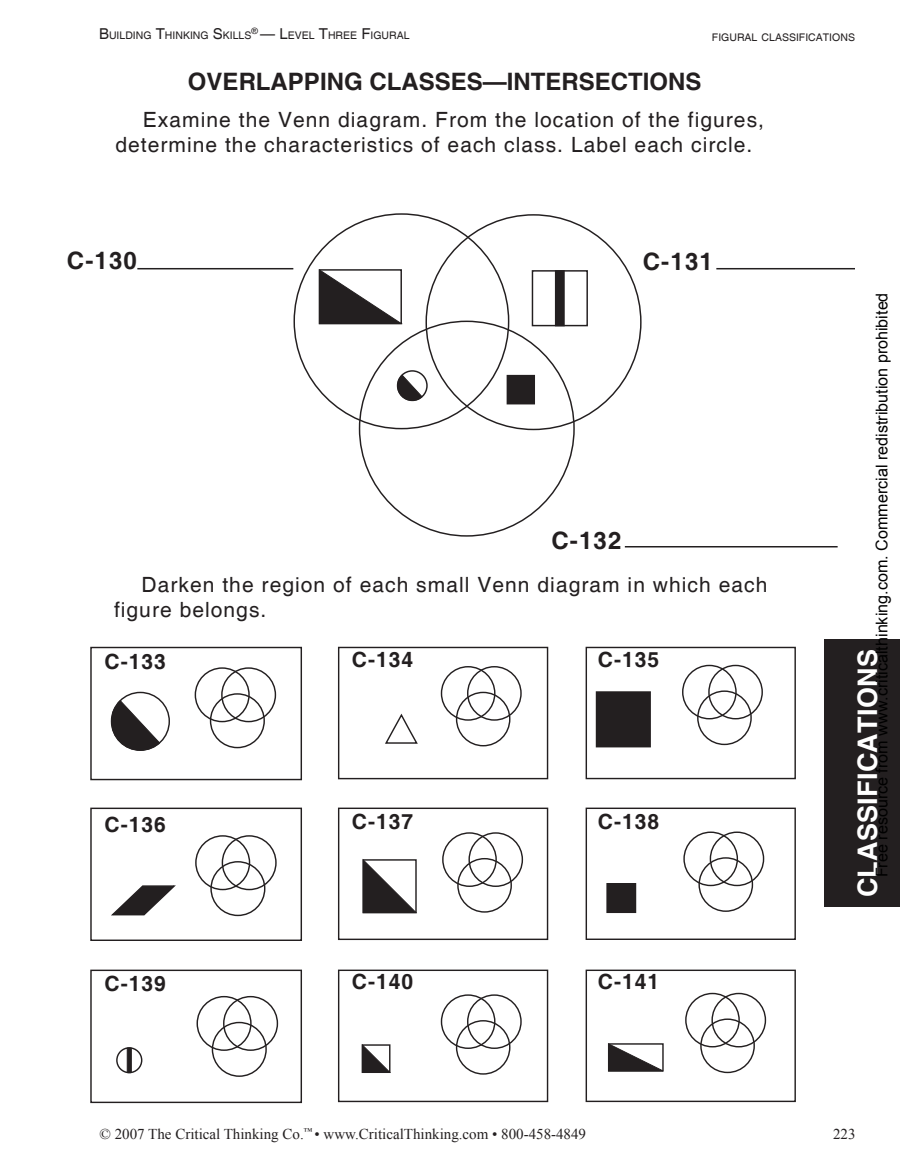
<style>
.page{position:relative;width:900px;height:1170px;background:#fff}
.page>*{position:absolute;margin:0;border:0;box-sizing:border-box;transform-origin:0 0}
.t1{font:700 27px "Helvetica";letter-spacing:.01em;color:#fff}
.t2{font:700 24px "Helvetica";color:#231f20}
.t3{font:21px/25.2px "Helvetica";letter-spacing:.05em;color:#231f20}
.t4{font:700 21px "Helvetica";letter-spacing:.05em;color:#231f20}
.t5{font:16.2px "Arial";color:#000}
.t6{font:15px "Times New Roman";color:#231f20}
.t7{font:10.5px "Helvetica";color:#231f20}
.s1{font-size:15px}
</style>
<div class="page">
<div style="left:824px;top:639px;width:76px;height:268px;background:#231f20"></div>
<div style="left:195px;top:835px;width:55px;height:55px;border:1px solid #231f20;border-radius:50%"></div>
<div style="left:222px;top:835px;width:55px;height:55px;border:1px solid #231f20;border-radius:50%"></div>
<div style="left:210px;top:861px;width:55px;height:55px;border:1px solid #231f20;border-radius:50%"></div>
<div style="left:90px;top:808px;width:212px;height:133px;border:1px solid #231f20"></div>
<svg style="left:111px;top:885px;width:65px;height:31px"></svg>
<div style="left:442px;top:832px;width:55px;height:55px;border:1px solid #231f20;border-radius:50%"></div>
<div style="left:468px;top:832px;width:55px;height:55px;border:1px solid #231f20;border-radius:50%"></div>
<div style="left:457px;top:858px;width:55px;height:55px;border:1px solid #231f20;border-radius:50%"></div>
<div style="left:338px;top:808px;width:210px;height:132px;border:1px solid #231f20"></div>
<svg style="left:363px;top:859px;width:54px;height:54px"></svg>
<div style="left:683px;top:832px;width:55px;height:54px;border:1px solid #231f20;border-radius:50%"></div>
<div style="left:710px;top:832px;width:54px;height:54px;border:1px solid #231f20;border-radius:50%"></div>
<div style="left:698px;top:857px;width:55px;height:55px;border:1px solid #231f20;border-radius:50%"></div>
<div style="left:586px;top:808px;width:210px;height:132px;border:1px solid #231f20"></div>
<div style="left:607px;top:884px;width:29px;height:28px;background:#231f20"></div>
<div style="left:606px;top:883px;width:30px;height:30px;border:1px solid #231f20"></div>
<div style="left:441px;top:994px;width:55px;height:55px;border:1px solid #231f20;border-radius:50%"></div>
<div style="left:467px;top:994px;width:55px;height:55px;border:1px solid #231f20;border-radius:50%"></div>
<div style="left:456px;top:1020px;width:54px;height:55px;border:1px solid #231f20;border-radius:50%"></div>
<div style="left:338px;top:970px;width:210px;height:132px;border:1px solid #231f20"></div>
<svg style="left:362px;top:1045px;width:29px;height:28px"></svg>
<div style="left:685px;top:993px;width:55px;height:54px;border:1px solid #231f20;border-radius:50%"></div>
<div style="left:711px;top:993px;width:55px;height:54px;border:1px solid #231f20;border-radius:50%"></div>
<div style="left:700px;top:1018px;width:55px;height:55px;border:1px solid #231f20;border-radius:50%"></div>
<div style="left:586px;top:970px;width:210px;height:132px;border:1px solid #231f20"></div>
<div style="left:608px;top:1043px;width:56px;height:29px;border:1px solid #231f20"></div>
<svg style="left:608px;top:1044px;width:56px;height:27px"></svg>
<div style="left:197px;top:996px;width:55px;height:55px;border:1px solid #231f20;border-radius:50%"></div>
<div style="left:223px;top:996px;width:55px;height:55px;border:1px solid #231f20;border-radius:50%"></div>
<div style="left:212px;top:1022px;width:55px;height:55px;border:1px solid #231f20;border-radius:50%"></div>
<div style="left:90px;top:970px;width:212px;height:133px;border:1px solid #231f20"></div>
<div style="left:116px;top:1047px;width:26px;height:26px;border:1px solid #231f20;border-radius:50%"></div>
<svg style="left:127px;top:1048px;width:5px;height:25px"></svg>
<svg style="left:319px;top:269px;width:83px;height:55px"></svg>
<div style="left:532px;top:270px;width:56px;height:56px;border:1px solid #231f20"></div>
<div style="left:556px;top:271px;width:8px;height:55px;background:#231f20"></div>
<div style="left:555px;top:270px;width:10px;height:56px;border:1px solid #231f20"></div>
<div style="left:397px;top:370px;width:31px;height:31px;border:1px solid #231f20;border-radius:50%"></div>
<svg style="left:397px;top:375px;width:25px;height:26px"></svg>
<div style="left:507px;top:376px;width:27px;height:28px;background:#231f20"></div>
<div style="left:507px;top:375px;width:28px;height:29px;border:1px solid #231f20"></div>
<div style="left:195px;top:667px;width:55px;height:55px;border:1px solid #231f20;border-radius:50%"></div>
<div style="left:221px;top:667px;width:55px;height:55px;border:1px solid #231f20;border-radius:50%"></div>
<div style="left:210px;top:693px;width:55px;height:55px;border:1px solid #231f20;border-radius:50%"></div>
<div style="left:90px;top:647px;width:212px;height:133px;border:1px solid #231f20"></div>
<svg style="left:111px;top:700px;width:49px;height:51px"></svg>
<div style="left:441px;top:666px;width:55px;height:55px;border:1px solid #231f20;border-radius:50%"></div>
<div style="left:467px;top:666px;width:55px;height:55px;border:1px solid #231f20;border-radius:50%"></div>
<div style="left:456px;top:692px;width:54px;height:54px;border:1px solid #231f20;border-radius:50%"></div>
<div style="left:338px;top:647px;width:210px;height:132px;border:1px solid #231f20"></div>
<svg style="left:385px;top:713px;width:33px;height:31px"></svg>
<div style="left:682px;top:665px;width:55px;height:54px;border:1px solid #231f20;border-radius:50%"></div>
<div style="left:708px;top:665px;width:55px;height:54px;border:1px solid #231f20;border-radius:50%"></div>
<div style="left:697px;top:690px;width:55px;height:55px;border:1px solid #231f20;border-radius:50%"></div>
<div style="left:586px;top:647px;width:210px;height:132px;border:1px solid #231f20"></div>
<div style="left:597px;top:692px;width:53px;height:55px;background:#231f20"></div>
<div style="left:596px;top:691px;width:55px;height:56px;border:1px solid #231f20"></div>
<hr style="left:137px;top:268px;width:156px;height:1px;background:#231f20">
<hr style="left:716px;top:268px;width:139px;height:1px;background:#231f20">
<hr style="left:625px;top:546px;width:213px;height:2px;background:#231f20">
<p class="t7" style="left:99px;top:29px;width:312px"><span class="s1">B</span>UILDING <span class="s1">T</span>HINKING <span class="s1">S</span>KILLS<sup>®</sup> <span class="s1">— L</span>EVEL <span class="s1">T</span>HREE <span class="s1">F</span>IGURAL</p>
<p class="t7" style="left:712px;top:31px;width:144px">FIGURAL CLASSIFICATIONS</p>
<p class="t2" style="left:188px;top:67px;width:515px">OVERLAPPING CLASSES—INTERSECTIONS</p>
<p class="t3" style="left:115px;top:108px;width:650px;text-indent:28px">Examine the Venn diagram. From the location of the figures, determine the characteristics of each class. Label each circle.</p>
<p class="t2" style="left:67px;top:246px;width:72px">C-130</p>
<p class="t2" style="left:643px;top:247px;width:72px">C-131</p>
<p class="t2" style="left:551px;top:526px;width:72px">C-132</p>
<p class="t3" style="left:114px;top:573px;width:655px;text-indent:28px">Darken the region of each small Venn diagram in which each figure belongs.</p>
<p class="t4" style="left:104px;top:649px;width:63px">C-133</p>
<p class="t4" style="left:352px;top:647px;width:63px">C-134</p>
<p class="t4" style="left:598px;top:647px;width:63px">C-135</p>
<p class="t4" style="left:104px;top:811px;width:63px">C-136</p>
<p class="t4" style="left:352px;top:809px;width:63px">C-137</p>
<p class="t4" style="left:598px;top:809px;width:63px">C-138</p>
<p class="t4" style="left:104px;top:971px;width:63px">C-139</p>
<p class="t4" style="left:352px;top:969px;width:63px">C-140</p>
<p class="t4" style="left:598px;top:969px;width:63px">C-141</p>
<p class="t5" style="left:871px;top:877px;width:586px;rotate:-90deg">Free resource from www.criticalthinking.com. Commercial redistribution prohibited</p>
<p class="t1" style="left:851px;top:897px;width:250px;rotate:-90deg">CLASSIFICATIONS</p>
<p class="t6" style="left:100px;top:1124px;width:488px">© 2007 The Critical Thinking Co.<sup>™</sup> • www.CriticalThinking.com • 800-458-4849</p>
<p class="t6" style="left:833px;top:1124px;width:24px">223</p>
</div>
